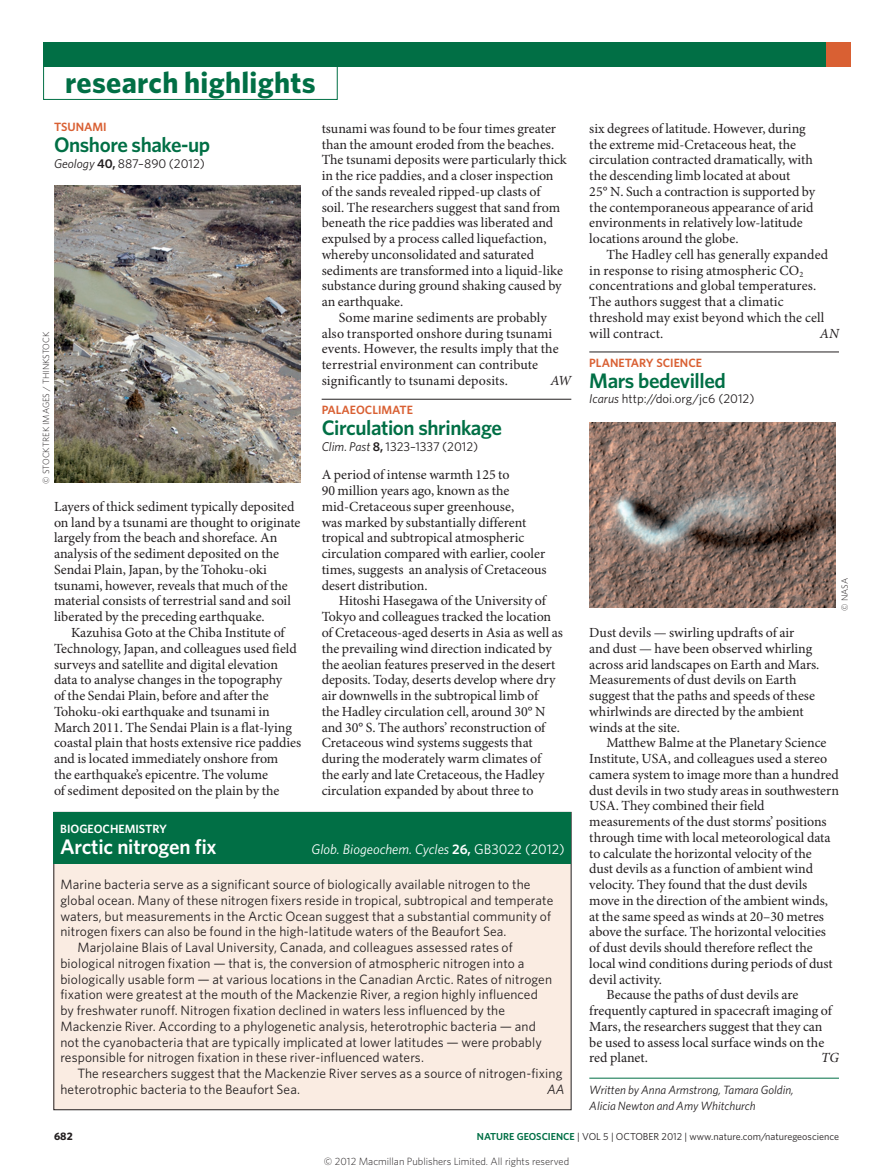
<style>
.page{position:relative;width:893px;height:1174px;background:#fff}
.page>*{position:absolute;margin:0;border:0;box-sizing:border-box;transform-origin:0 0}
.t1{font:700 30px "Whitney";letter-spacing:.01em;color:#016f45}
.Title{font:600 21px "Whitney";letter-spacing:-.02em;color:#016f45}
.RH_box_title{font:600 21px "Whitney";letter-spacing:-.01em;color:#fff}
.Body_text{font:13.95px/15.8px "Minion Pro";color:#231f20}
.Body_first{font:13.95px/15.8px "Minion Pro";color:#231f20}
.RH_box_title-2{font:italic 13.95px "Whitney";color:#fff}
.Body_text-2{font:italic 13.95px "Minion Pro";color:#231f20}
.Box_body_text{font:13.5px/15.8px "Whitney";letter-spacing:.01em;color:#231f20}
.Box_body_first{font:13.5px/15.8px "Whitney";letter-spacing:.01em;color:#231f20}
.Box_body_text-2{font:italic 13.5px "Whitney";color:#231f20}
.Journal_DOI_ref{font:12.75px "Whitney";color:#231f20}
.Author_information{font:italic 12px/15.8px "Whitney";color:#231f20}
.Subject_w_rule{font:600 12px "Whitney";color:#d96033}
.RH_box_subject{font:600 12px "Whitney";color:#fff}
.Subject{font:600 12px "Whitney";color:#d96033}
.t2{font:700 10.8px "Whitney";color:#231f20}
.t3{font:300 10.5px "Whitney";color:#231f20}
.t4{font:10.2px "Whitney";color:#231f20}
.Picture_credit{font:300 9px "Whitney";color:#231f20}
.s1{font-style:italic}
.s2{font-weight:600}
.s3{font-weight:600;font-style:normal}
.s4{font-style:normal}
.s5{font-weight:600;color:#016f45}
</style>
<div class="page">
<div style="left:43px;top:66px;width:295px;height:34px;border:1px solid #016f45"></div>
<div style="left:43px;top:43px;width:806px;height:24px;background:#016f45"></div>
<div style="left:826px;top:43px;width:24px;height:24px;background:#d96033"></div>
<hr style="left:322px;top:399px;width:249px;height:1px;background:#231f20">
<hr style="left:589px;top:352px;width:250px;height:1px;background:#231f20">
<hr style="left:589px;top:1078px;width:250px;height:1px;background:#016f45">
<img style="left:589px;top:423px;width:247px;height:185px">
<img style="left:54px;top:186px;width:246px;height:296px">
<div style="left:54px;top:812px;width:517px;height:297px;background:#faece2"></div>
<div style="left:54px;top:812px;width:517px;height:52px;background:#016f45"></div>
<p class="t1" style="left:65px;top:62px;width:252px">research highlights</p>
<p class="Subject" style="left:54px;top:119px;width:54px">TSUNAMI</p>
<p class="Title" style="left:54px;top:131px;width:158px">Onshore shake-up</p>
<p class="Journal_DOI_ref" style="left:54px;top:155px;width:152px"><span class="s1">Geology</span> <span class="s2">40,</span> 887–890 (2012)</p>
<p class="Body_text" style="left:322px;top:121px;width:247px">tsunami was found to be four times greater than the amount eroded from the beaches.<br>The tsunami deposits were particularly thick in the rice paddies, and a closer inspection of the sands revealed ripped-up clasts of<br>soil. The researchers suggest that sand from beneath the rice paddies was liberated and expulsed by a process called liquefaction, whereby unconsolidated and saturated sediments are transformed into a liquid-like substance during ground shaking caused by an earthquake.</p>
<p class="Body_text" style="left:322px;top:310px;width:239px;text-indent:17px">Some marine sediments are probably also transported onshore during tsunami events. However, the results imply that the terrestrial environment can contribute significantly to tsunami deposits.</p>
<p class="Picture_credit" style="left:40px;top:483px;width:154px;rotate:-90deg">© STOCKTREK IMAGES / THINKSTOCK</p>
<p class="Body_text-2" style="left:550px;top:372px;width:22px">AW</p>
<p class="Subject_w_rule" style="left:322px;top:402px;width:93px">PALAEOCLIMATE</p>
<p class="Title" style="left:322px;top:414px;width:182px">Circulation shrinkage</p>
<p class="Journal_DOI_ref" style="left:322px;top:438px;width:158px"><span class="s1">Clim. Past</span> <span class="s2">8,</span> 1323–1337 (2012)</p>
<p class="Body_first" style="left:322px;top:467px;width:226px">A period of intense warmth 125 to<br>90 million years ago, known as the mid-Cretaceous super greenhouse,<br>was marked by substantially different tropical and subtropical atmospheric circulation compared with earlier, cooler times, suggests an analysis of Cretaceous desert distribution.</p>
<p class="Body_text" style="left:322px;top:593px;width:243px;text-indent:17px">Hitoshi Hasegawa of the University of Tokyo and colleagues tracked the location of Cretaceous-aged deserts in Asia as well as the prevailing wind direction indicated by the aeolian features preserved in the desert deposits. Today, deserts develop where dry air downwells in the subtropical limb of<br>the Hadley circulation cell, around 30° N and 30° S. The authors’ reconstruction of Cretaceous wind systems suggests that during the moderately warm climates of<br>the early and late Cretaceous, the Hadley circulation expanded by about three to</p>
<p class="Body_first" style="left:54px;top:499px;width:248px">Layers of thick sediment typically deposited on land by a tsunami are thought to originate largely from the beach and shoreface. An analysis of the sediment deposited on the Sendai Plain, Japan, by the Tohoku-oki tsunami, however, reveals that much of the material consists of terrestrial sand and soil liberated by the preceding earthquake.</p>
<p class="Body_text" style="left:54px;top:625px;width:249px;text-indent:17px">Kazuhisa Goto at the Chiba Institute of Technology, Japan, and colleagues used field surveys and satellite and digital elevation data to analyse changes in the topography<br>of the Sendai Plain, before and after the Tohoku-oki earthquake and tsunami in March 2011. The Sendai Plain is a flat-lying coastal plain that hosts extensive rice paddies and is located immediately onshore from<br>the earthquake’s epicentre. The volume<br>of sediment deposited on the plain by the</p>
<p class="RH_box_subject" style="left:60px;top:820px;width:108px">BIOGEOCHEMISTRY</p>
<p class="RH_box_title" style="left:60px;top:832px;width:158px">Arctic nitrogen fix</p>
<p class="RH_box_title-2" style="left:312px;top:839px;width:255px">Glob. Biogeochem. Cycles <span class="s3">26,</span> <span class="s4">GB3022 (2012)</span></p>
<p class="Box_body_first" style="left:60px;top:876px;width:494px">Marine bacteria serve as a significant source of biologically available nitrogen to the global ocean. Many of these nitrogen fixers reside in tropical, subtropical and temperate waters, but measurements in the Arctic Ocean suggest that a substantial community of nitrogen fixers can also be found in the high-latitude waters of the Beaufort Sea.</p>
<p class="Box_body_text" style="left:60px;top:939px;width:493px;text-indent:17px">Marjolaine Blais of Laval University, Canada, and colleagues assessed rates of biological nitrogen fixation — that is, the conversion of atmospheric nitrogen into a biologically usable form — at various locations in the Canadian Arctic. Rates of nitrogen fixation were greatest at the mouth of the Mackenzie River, a region highly influenced by freshwater runoff. Nitrogen fixation declined in waters less influenced by the Mackenzie River. According to a phylogenetic analysis, heterotrophic bacteria — and not the cyanobacteria that are typically implicated at lower latitudes — were probably responsible for nitrogen fixation in these river-influenced waters.</p>
<p class="Box_body_text" style="left:60px;top:1065px;width:504px;text-indent:17px">The researchers suggest that the Mackenzie River serves as a source of nitrogen-fixing heterotrophic bacteria to the Beaufort Sea.</p>
<p class="Box_body_text-2" style="left:547px;top:1080px;width:19px">AA</p>
<p class="Body_text" style="left:589px;top:121px;width:227px">six degrees of latitude. However, during the extreme mid-Cretaceous heat, the circulation contracted dramatically, with the descending limb located at about<br>25° N. Such a contraction is supported by the contemporaneous appearance of arid environments in relatively low-latitude locations around the globe.</p>
<p class="Body_text" style="left:589px;top:247px;width:240px;text-indent:17px">The Hadley cell has generally expanded in response to rising atmospheric CO<sub>2 </sub>concentrations and global temperatures.<br>The authors suggest that a climatic threshold may exist beyond which the cell will contract.</p>
<p class="Body_text-2" style="left:820px;top:325px;width:21px">AN</p>
<p class="Subject_w_rule" style="left:589px;top:355px;width:114px">PLANETARY SCIENCE</p>
<p class="Title" style="left:589px;top:367px;width:138px">Mars bedevilled</p>
<p class="Journal_DOI_ref" style="left:589px;top:390px;width:167px"><span class="s1">Icarus</span> http://doi.org/jc6 (2012)</p>
<p class="Picture_credit" style="left:838px;top:610px;width:34px;rotate:-90deg">© NASA</p>
<p class="Body_first" style="left:589px;top:625px;width:232px">Dust devils — swirling updrafts of air<br>and dust — have been observed whirling across arid landscapes on Earth and Mars.<br>Measurements of dust devils on Earth suggest that the paths and speeds of these whirlwinds are directed by the ambient winds at the site.</p>
<p class="Body_text" style="left:589px;top:735px;width:251px;text-indent:17px">Matthew Balme at the Planetary Science Institute, USA, and colleagues used a stereo camera system to image more than a hundred dust devils in two study areas in southwestern USA. They combined their field measurements of the dust storms’ positions through time with local meteorological data to calculate the horizontal velocity of the dust devils as a function of ambient wind velocity. They found that the dust devils move in the direction of the ambient winds, at the same speed as winds at 20–30 metres above the surface. The horizontal velocities of dust devils should therefore reflect the local wind conditions during periods of dust devil activity.</p>
<p class="Body_text" style="left:589px;top:987px;width:244px;text-indent:17px">Because the paths of dust devils are frequently captured in spacecraft imaging of Mars, the researchers suggest that they can be used to assess local surface winds on the red planet.</p>
<p class="Body_text-2" style="left:821px;top:1049px;width:19px">TG</p>
<p class="Author_information" style="left:589px;top:1081px;width:206px">Written by Anna Armstrong, Tamara Goldin,<br>Alicia Newton and Amy Whitchurch</p>
<p class="t2" style="left:54px;top:1129px;width:20px">682</p>
<p class="t4" style="left:477px;top:1129px;width:364px"><span class="s5">NATURE GEOSCIENCE</span> | VOL 5 | OCTOBER 2012 | www.nature.com/naturegeoscience</p>
<p class="t3" style="left:324px;top:1154px;width:247px">© 2012 Macmillan Publishers Limited. All rights reserved</p>
</div>
